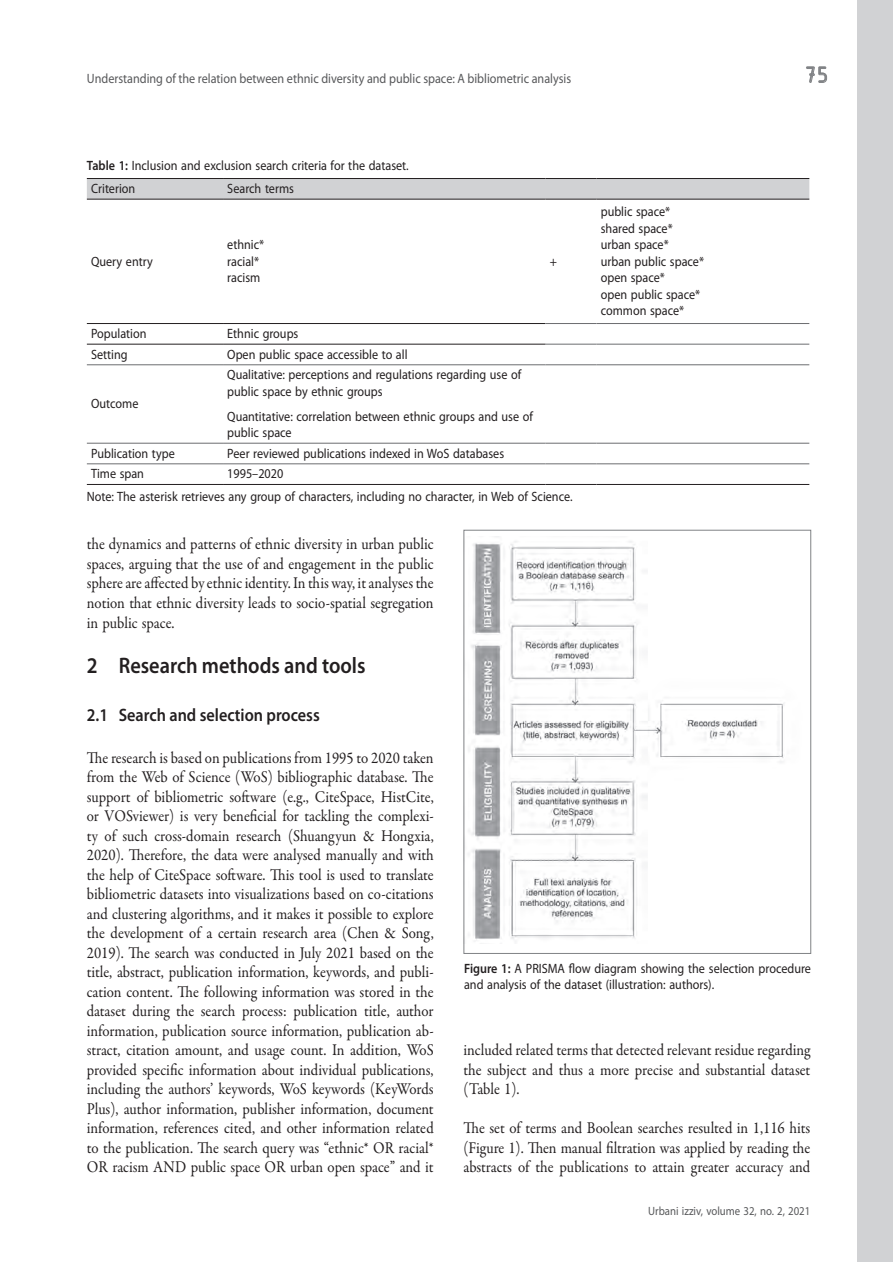
<style>
.page{position:relative;width:893px;height:1262px;background:#fff}
.page>*{position:absolute;margin:0;border:0;box-sizing:border-box;transform-origin:0 0}
.t1{font:24px "ISOCTEUR";color:#808285}
.t2{font:600 22.5px "Myriad Pro";color:#231f20;scale:.9 1}
.t3{font:600 18px "Myriad Pro";color:#231f20;scale:.9 1}
.t4{font:16.5px/19.5px "Garamond Premr Pro";color:#231f20;text-align:justify;scale:.9 1}
.t5{font:13.5px/16.5px "Myriad Pro";color:#231f20;scale:.9 1}
.t6{font:13.5px "Myriad Pro";color:#57585a;scale:.9 1}
.t7{font:12px "Myriad Pro";color:#57585a;scale:.9 1}
.s1{font-weight:600}
</style>
<div class="page">
<svg style="left:806px;top:66px;width:21px;height:17px"></svg>
<div style="left:856px;top:0;width:36px;height:1261px;background:#d1d2d4"></div>
<div style="left:87px;top:179px;width:722px;height:20px;background:#d1d2d4"></div>
<hr style="left:545px;top:344px;width:51px;height:1px;background:#6c6d70">
<hr style="left:596px;top:344px;width:213px;height:1px;background:#6c6d70">
<hr style="left:87px;top:364px;width:136px;height:1px;background:#6c6d70">
<hr style="left:223px;top:364px;width:322px;height:1px;background:#6c6d70">
<hr style="left:545px;top:364px;width:51px;height:1px;background:#6c6d70">
<hr style="left:596px;top:364px;width:213px;height:1px;background:#6c6d70">
<hr style="left:87px;top:344px;width:136px;height:1px;background:#231f20">
<hr style="left:223px;top:344px;width:322px;height:1px;background:#231f20">
<hr style="left:87px;top:178px;width:136px;height:1px;background:#231f20">
<hr style="left:223px;top:178px;width:322px;height:1px;background:#231f20">
<hr style="left:545px;top:178px;width:51px;height:1px;background:#231f20">
<hr style="left:596px;top:178px;width:213px;height:1px;background:#231f20">
<hr style="left:87px;top:199px;width:136px;height:1px;background:#231f20">
<hr style="left:223px;top:199px;width:322px;height:1px;background:#231f20">
<hr style="left:545px;top:199px;width:51px;height:1px;background:#231f20">
<hr style="left:596px;top:199px;width:213px;height:1px;background:#231f20">
<hr style="left:87px;top:484px;width:136px;height:1px;background:#231f20">
<hr style="left:223px;top:484px;width:322px;height:1px;background:#231f20">
<hr style="left:545px;top:484px;width:51px;height:1px;background:#231f20">
<hr style="left:596px;top:484px;width:213px;height:1px;background:#231f20">
<hr style="left:87px;top:323px;width:136px;height:1px;background:#231f20">
<hr style="left:223px;top:323px;width:322px;height:1px;background:#231f20">
<hr style="left:545px;top:323px;width:51px;height:1px;background:#6c6d70">
<hr style="left:596px;top:323px;width:213px;height:1px;background:#6c6d70">
<hr style="left:87px;top:463px;width:136px;height:1px;background:#6c6d70">
<hr style="left:223px;top:463px;width:322px;height:1px;background:#6c6d70">
<hr style="left:545px;top:463px;width:51px;height:1px;background:#6c6d70">
<hr style="left:596px;top:463px;width:213px;height:1px;background:#6c6d70">
<hr style="left:87px;top:443px;width:136px;height:1px;background:#6c6d70">
<hr style="left:223px;top:443px;width:322px;height:1px;background:#6c6d70">
<hr style="left:545px;top:443px;width:51px;height:1px;background:#6c6d70">
<hr style="left:596px;top:443px;width:213px;height:1px;background:#6c6d70">
<img style="left:468px;top:536px;width:316px;height:406px">
<div style="left:463px;top:530px;width:347px;height:423px;border:1px solid #808285"></div>
<p class="t6" style="left:87px;top:71px;width:539px">Understanding of the relation between ethnic diversity and public space: A bibliometric analysis</p>
<h1 class="t1" style="left:801px;top:59px;width:31px">75</h1>
<p class="t5" style="left:91px;top:154px;width:354px;line-height:23.2px;text-indent:-4px"><span class="s1">Table 1:</span> Inclusion and exclusion search criteria for the dataset.<br>Criterion</p>
<p class="t5" style="left:227px;top:181px;width:76px">Search terms</p>
<p class="t5" style="left:91px;top:253px;width:70px">Query entry</p>
<p class="t5" style="left:227px;top:237px;width:43px">ethnic* racial* racism</p>
<p class="t5" style="left:549px;top:253px;width:10px">+</p>
<p class="t5" style="left:91px;top:326px;width:63px">Population</p>
<p class="t5" style="left:227px;top:326px;width:80px">Ethnic groups</p>
<p class="t5" style="left:91px;top:346px;width:42px">Setting</p>
<p class="t5" style="left:227px;top:346px;width:202px">Open public space accessible to all</p>
<p class="t5" style="left:91px;top:396px;width:54px">Outcome</p>
<p class="t5" style="left:227px;top:367px;width:328px">Qualitative: perceptions and regulations regarding use of public space by ethnic groups</p>
<p class="t5" style="left:227px;top:408px;width:341px">Quantitative: correlation between ethnic groups and use of public space</p>
<p class="t5" style="left:600px;top:204px;width:116px">public space* shared space* urban space*<br>urban public space* open space*<br>open public space* common space*</p>
<p class="t5" style="left:91px;top:445px;width:94px">Publication type</p>
<p class="t5" style="left:227px;top:445px;width:309px">Peer reviewed publications indexed in WoS databases</p>
<p class="t5" style="left:91px;top:466px;width:60px">Time span</p>
<p class="t5" style="left:87px;top:463px;width:541px;line-height:22.8px;text-indent:140px">1995–2020<br>Note: The asterisk retrieves any group of characters, including no character, in Web of Science.</p>
<p class="t4" style="left:87px;top:535px;width:387px">the dynamics and patterns of ethnic diversity in urban public spaces, arguing that the use of and engagement in the public sphere are affected by ethnic identity. In this way, it analyses the notion that ethnic diversity leads to socio-spatial segregation in public space.</p>
<h2 class="t2" style="left:87px;top:650px;width:311px">2 Research methods and tools</h2>
<p class="t3" style="left:87px;top:703px;width:260px">2.1 Search and selection process</p>
<p class="t4" style="left:87px;top:748px;width:387px">The research is based on publications from 1995 to 2020 taken from the Web of Science (WoS) bibliographic database. The support of bibliometric software (e.g., CiteSpace, HistCite, or VOSviewer) is very beneficial for tackling the complexi&shy;ty of such cross-domain research (Shuangyun &amp; Hongxia, 2020). Therefore, the data were analysed manually and with the help of CiteSpace software. This tool is used to translate bibliometric datasets into visualizations based on co-citations and clustering algorithms, and it makes it possible to explore the development of a certain research area (Chen &amp; Song, 2019). The search was conducted in July 2021 based on the title, abstract, publication information, keywords, and publi&shy;cation content. The following information was stored in the dataset during the search process: publication title, author information, publication source information, publication ab&shy;stract, citation amount, and usage count. In addition, WoS provided specific information about individual publications, including the authors’ keywords, WoS keywords (KeyWords Plus), author information, publisher information, document information, references cited, and other information related to the publication. The search query was “ethnic* OR racial* OR racism AND public space OR urban open space” and it</p>
<p class="t5" style="left:464px;top:960px;width:387px"><span class="s1">Figure 1:</span> A PRISMA flow diagram showing the selection procedure and analysis of the dataset (illustration: authors).</p>
<p class="t4" style="left:463px;top:1040px;width:387px">included related terms that detected relevant residue regarding the subject and thus a more precise and substantial dataset (Table 1).</p>
<p class="t4" style="left:463px;top:1118px;width:387px">The set of terms and Boolean searches resulted in 1,116 hits (Figure 1). Then manual filtration was applied by reading the abstracts of the publications to attain greater accuracy and</p>
<p class="t7" style="left:648px;top:1204px;width:182px">Urbani izziv, volume 32, no. 2, 2021</p>
</div>
